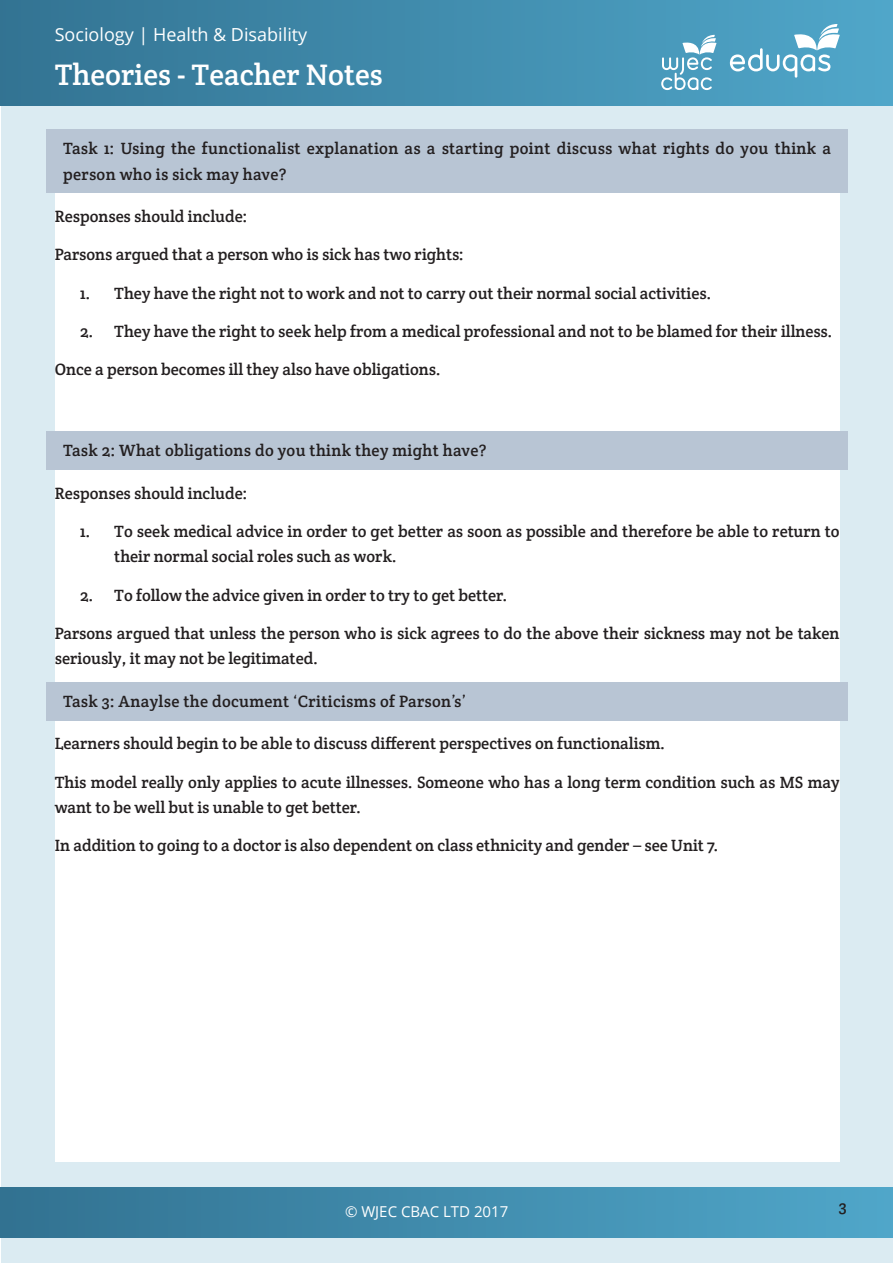
<style>
.page{position:relative;width:893px;height:1263px;background:#fff}
.page>*{position:absolute;margin:0;border:0;box-sizing:border-box;transform-origin:0 0}
.t1{font:30px "Crete Round";color:#fff}
.t2{font:18px "Open Sans";color:#fff}
.Paragraph_text{font:16.5px/25.5px "Crete Round";color:#231f20}
.highlight-text{font:16.5px/25.5px "Crete Round";letter-spacing:.02em;color:#231f20}
.t3{font:15px "Open Sans";color:#fff}
</style>
<div class="page">
<div style="left:1px;top:1px;width:892px;height:1262px;background:#dbebf2"></div>
<div style="left:0;top:1px;width:893px;height:105px;background:linear-gradient(to right,#337392,#50a7ca)"></div>
<svg style="left:730px;top:24px;width:110px;height:54px;background:#73b4cf"></svg>
<div style="left:0;top:1187px;width:893px;height:50px;background:linear-gradient(to right,#327291,#50a7c9)"></div>
<svg style="left:661px;top:35px;width:55px;height:55px;background:#79b5ce"></svg>
<div style="left:55px;top:138px;width:785px;height:1024px;background:#fff"></div>
<div style="left:46px;top:129px;width:802px;height:64px;background:#b8c5d4"></div>
<div style="left:46px;top:431px;width:802px;height:38px;background:#b8c5d4"></div>
<div style="left:46px;top:682px;width:802px;height:38px;background:#b8c5d4"></div>
<p class="t2" style="left:55px;top:22px;width:254px">Sociology | Health &amp; Disability</p>
<h1 class="t1" style="left:55px;top:55px;width:330px">Theories - Teacher Notes</h1>
<p class="highlight-text" style="left:63px;top:136px;width:769px">Task 1: Using the functionalist explanation as a starting point discuss what rights do you think a person who is sick may have?</p>
<p class="Paragraph_text" style="left:55px;top:204px;width:194px">Responses should include:</p>
<p class="Paragraph_text" style="left:55px;top:242px;width:411px">Parsons argued that a person who is sick has two rights:</p>
<p class="Paragraph_text" style="left:80px;top:280px;width:632px">1. They have the right not to work and not to carry out their normal social activities.</p>
<p class="Paragraph_text" style="left:80px;top:318px;width:754px">2. They have the right to seek help from a medical professional and not to be blamed for their illness.</p>
<p class="Paragraph_text" style="left:55px;top:357px;width:387px">Once a person becomes ill they also have obligations.</p>
<p class="highlight-text" style="left:63px;top:437px;width:425px">Task 2: What obligations do you think they might have?</p>
<p class="Paragraph_text" style="left:55px;top:480px;width:194px">Responses should include:</p>
<p class="Paragraph_text" style="left:114px;top:518px;width:727px;text-indent:-34px">1. To seek medical advice in order to get better as soon as possible and therefore be able to return to their normal social roles such as work.</p>
<p class="Paragraph_text" style="left:80px;top:582px;width:429px">2. To follow the advice given in order to try to get better.</p>
<p class="Paragraph_text" style="left:55px;top:620px;width:786px">Parsons argued that unless the person who is sick agrees to do the above their sickness may not be taken seriously, it may not be legitimated.</p>
<p class="highlight-text" style="left:63px;top:688px;width:404px">Task 3: Anaylse the document ‘Criticisms of Parson’s’</p>
<p class="Paragraph_text" style="left:55px;top:731px;width:612px">Learners should begin to be able to discuss different perspectives on functionalism.</p>
<p class="Paragraph_text" style="left:55px;top:769px;width:786px">This model really only applies to acute illnesses. Someone who has a long term condition such as MS may want to be well but is unable to get better.</p>
<p class="Paragraph_text" style="left:55px;top:833px;width:665px">In addition to going to a doctor is also dependent on class ethnicity and gender – see Unit 7.</p>
<p class="t3" style="left:345px;top:1201px;width:165px">© WJEC CBAC LTD 2017</p>
<p class="Paragraph_text" style="left:839px;top:1193px;width:9px">3</p>
</div>
